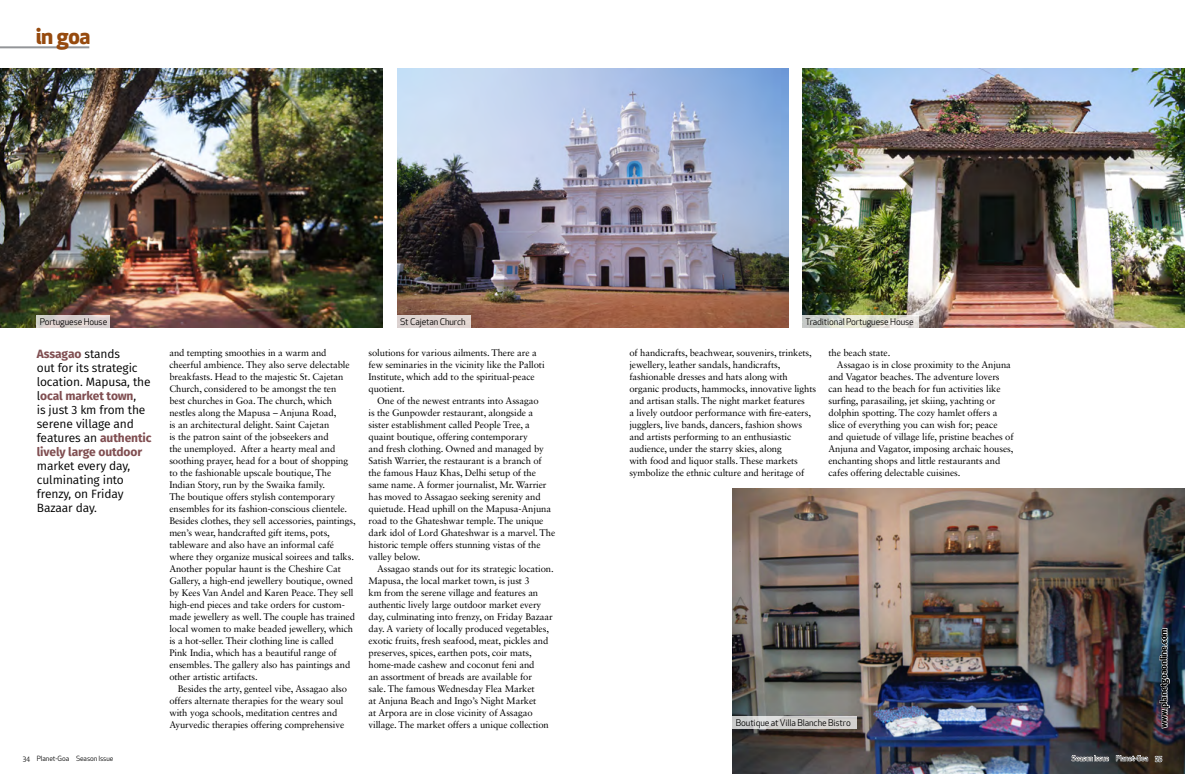
<style>
.page{position:relative;width:1185px;height:774px;background:#fff}
.page>*{position:absolute;margin:0;border:0;box-sizing:border-box;transform-origin:0 0}
.t1{font:700 22px "Apex New";color:#964a0e}
.t2{font:12px/14px "Fira Sans";letter-spacing:-.01em;color:#000}
.t3{font:9.5px/12px "Sabon LT Std";letter-spacing:-.01em;color:#000}
.t4{font:700 9.5px "Apex New";letter-spacing:-.03em;color:#000}
.t5{font:9px "Apex New";letter-spacing:-.01em;color:#000}
.t6{font:7px "Apex New";letter-spacing:-.01em;color:#000}
.s1{font-weight:700;color:#804e51}
</style>
<div class="page">
<img style="left:0;top:68px;width:382px;height:260px">
<img style="left:397px;top:68px;width:391px;height:260px">
<img style="left:803px;top:68px;width:382px;height:260px">
<img style="left:733px;top:488px;width:452px;height:286px">
<svg style="left:37px;top:316px;width:73px;height:12px"></svg>
<div style="left:397px;top:316px;width:73px;height:12px;background:#ded3d0"></div>
<svg style="left:803px;top:316px;width:116px;height:12px"></svg>
<svg style="left:733px;top:716px;width:124px;height:12px"></svg>
<svg style="left:0;top:46px;width:90px;height:2px"></svg>
<svg style="left:1159px;top:628px;width:11px;height:101px"></svg>
<svg style="left:1071px;top:755px;width:38px;height:7px"></svg>
<svg style="left:1115px;top:755px;width:33px;height:7px"></svg>
<svg style="left:1154px;top:755px;width:9px;height:7px"></svg>
<h1 class="t1" style="left:36px;top:20px;width:56px">in goa</h1>
<p class="t5" style="left:40px;top:316px;width:69px">Portuguese House</p>
<p class="t5" style="left:400px;top:316px;width:67px">St Cajetan Church</p>
<p class="t5" style="left:805px;top:316px;width:110px">Traditional Portuguese House</p>
<p class="t2" style="left:37px;top:346px;width:116px"><span class="s1">Assagao</span> stands<br>out for its strategic location. Mapusa, the l<span class="s1">ocal market town</span>,<br>is just 3 km from the serene village and features an <span class="s1">authentic lively large outdoor</span></p>
<p class="t2" style="left:37px;top:458px;width:95px">market every day, culminating into frenzy, on Friday<br>Bazaar day.</p>
<p class="t3" style="left:169px;top:347px;width:188px">and tempting smoothies in a warm and cheerful ambience. They also serve delectable breakfasts. Head to the majestic St. Cajetan Church, considered to be amongst the ten<br>best churches in Goa. The church, which nestles along the Mapusa – Anjuna Road,<br>is an architectural delight. Saint Cajetan<br>is the patron saint of the jobseekers and<br>the unemployed. After a hearty meal and soothing prayer, head for a bout of shopping to the fashionable upscale boutique, The Indian Story, run by the Swaika family.<br>The boutique offers stylish contemporary ensembles for its fashion-conscious clientele.<br>Besides clothes, they sell accessories, paintings, men’s wear, handcrafted gift items, pots, tableware and also have an informal café where they organize musical soirees and talks.<br>Another popular haunt is the Cheshire Cat Gallery, a high-end jewellery boutique, owned by Kees Van Andel and Karen Peace. They sell high-end pieces and take orders for custom&shy;made jewellery as well. The couple has trained local women to make beaded jewellery, which is a hot-seller. Their clothing line is called<br>Pink India, which has a beautiful range of ensembles. The gallery also has paintings and other artistic artifacts.</p>
<p class="t3" style="left:169px;top:683px;width:179px;text-indent:9px">Besides the arty, genteel vibe, Assagao also offers alternate therapies for the weary soul with yoga schools, meditation centres and Ayurvedic therapies offering comprehensive</p>
<p class="t3" style="left:368px;top:347px;width:178px">solutions for various ailments. There are a few seminaries in the vicinity like the Palloti Institute, which add to the spiritual-peace quotient.</p>
<p class="t3" style="left:368px;top:395px;width:188px;text-indent:9px">One of the newest entrants into Assagao<br>is the Gunpowder restaurant, alongside a sister establishment called People Tree, a quaint boutique, offering contemporary<br>and fresh clothing. Owned and managed by Satish Warrier, the restaurant is a branch of the famous Hauz Khas, Delhi setup of the same name. A former journalist, Mr. Warrier has moved to Assagao seeking serenity and quietude. Head uphill on the Mapusa-Anjuna road to the Ghateshwar temple. The unique dark idol of Lord Ghateshwar is a marvel. The historic temple offers stunning vistas of the valley below.</p>
<p class="t3" style="left:368px;top:563px;width:187px;text-indent:9px">Assagao stands out for its strategic location.<br>Mapusa, the local market town, is just 3<br>km from the serene village and features an authentic lively large outdoor market every day, culminating into frenzy, on Friday Bazaar day. A variety of locally produced vegetables, exotic fruits, fresh seafood, meat, pickles and preserves, spices, earthen pots, coir mats, home-made cashew and coconut feni and<br>an assortment of breads are available for<br>sale. The famous Wednesday Flea Market<br>at Anjuna Beach and Ingo’s Night Market<br>at Arpora are in close vicinity of Assagao village. The market offers a unique collection</p>
<p class="t3" style="left:629px;top:347px;width:188px">of handicrafts, beachwear, souvenirs, trinkets, jewellery, leather sandals, handicrafts, fashionable dresses and hats along with organic products, hammocks, innovative lights and artisan stalls. The night market features<br>a lively outdoor performance with fire-eaters, jugglers, live bands, dancers, fashion shows and artists performing to an enthusiastic audience, under the starry skies, along<br>with food and liquor stalls. These markets symbolize the ethnic culture and heritage of</p>
<p class="t3" style="left:828px;top:347px;width:63px">the beach state.</p>
<p class="t3" style="left:837px;top:359px;width:176px">Assagao is in close proximity to the Anjuna</p>
<p class="t3" style="left:828px;top:371px;width:173px">and Vagator beaches. The adventure lovers</p>
<p class="t3" style="left:828px;top:383px;width:174px">can head to the beach for fun activities like</p>
<p class="t3" style="left:828px;top:395px;width:168px">surfing, parasailing, jet skiing, yachting or</p>
<p class="t3" style="left:828px;top:407px;width:171px">dolphin spotting. The cozy hamlet offers a</p>
<p class="t3" style="left:828px;top:419px;width:171px">slice of everything you can wish for; peace</p>
<p class="t3" style="left:828px;top:431px;width:187px">and quietude of village life, pristine beaches of</p>
<p class="t3" style="left:828px;top:443px;width:186px">Anjuna and Vagator, imposing archaic houses,</p>
<p class="t3" style="left:828px;top:455px;width:173px">enchanting shops and little restaurants and</p>
<p class="t3" style="left:828px;top:467px;width:133px">cafes offering delectable cuisines.</p>
<p class="t5" style="left:736px;top:716px;width:117px">Boutique at Villa Blanche Bistro</p>
<p class="t4" style="left:1156px;top:728px;width:101px;rotate:-90deg">www.planetgoaonline.com</p>
<p class="t6" style="left:23px;top:754px;width:92px">34 Planet-Goa Season Issue</p>
<p class="t6" style="left:1071px;top:754px;width:92px">Season Issue Planet-Goa 35</p>
</div>
